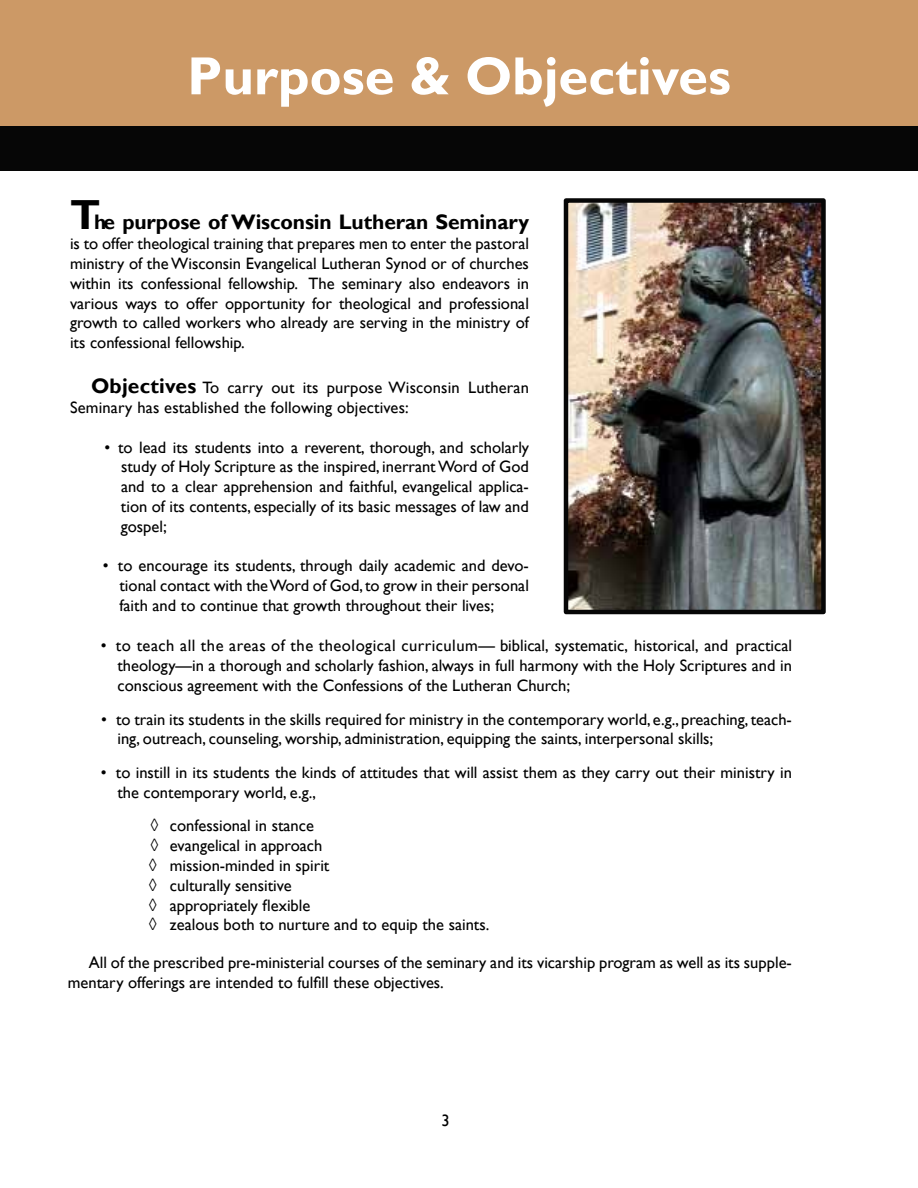
<style>
.page{position:relative;width:918px;height:1188px;background:#fff}
.page>*{position:absolute;margin:0;border:0;box-sizing:border-box;transform-origin:0 0}
.t1{font:700 54px "Gill Sans";color:#fff}
.t2{font:700 21px "Gill Sans";letter-spacing:-.005em;color:#000}
.t3{font:16.5px/19.8px "Gill Sans";color:#000}
.s1{font-size:42px}
.s2{font-weight:700;font-size:21px}
</style>
<div class="page">
<div style="left:0;top:112px;width:918px;height:58px;background:#060606"></div>
<div style="left:0;top:0;width:918px;height:126px;background:#c96"></div>
<img style="left:569px;top:203px;width:252px;height:406px">
<div style="left:564px;top:198px;width:262px;height:416px;border:4px solid #060606"></div>
<h1 class="t1" style="left:187px;top:44px;width:546px">Purpose &amp; Objectives</h1>
<p class="t2" style="left:70px;top:210px;width:461px"><span class="s1">T</span>he purpose of Wisconsin Lutheran Seminary</p>
<p class="t3" style="left:70px;top:234px;width:461px;text-align:justify">is to offer theological training that prepares men to enter the pastoral ministry of the Wisconsin Evangelical Lutheran Synod or of churches within its confessional fellowship. The seminary also endeavors in various ways to offer opportunity for theological and professional growth to called workers who already are serving in the ministry of its confessional fellowship.</p>
<p class="t3" style="left:70px;top:378px;width:461px;text-indent:21px"><span class="s2">Objectives</span> To carry out its purpose Wisconsin Lutheran<br>Seminary has established the following objectives:</p>
<p class="t3" style="left:121px;top:437px;width:410px;text-align:justify;text-indent:-16px">• to lead its students into a reverent, thorough, and scholarly study of Holy Scripture as the inspired, inerrantWord of God and to a clear apprehension and faithful, evangelical applica&shy;tion of its contents, especially of its basic messages of law and gospel;</p>
<p class="t3" style="left:119px;top:556px;width:411px;text-align:justify;text-indent:-16px">• to encourage its students, through daily academic and devo&shy;tional contact with theWord of God,to grow in their personal faith and to continue that growth throughout their lives;</p>
<p class="t3" style="left:117px;top:636px;width:676px;text-align:justify;text-indent:-16px">• to teach all the areas of the theological curriculum— biblical, systematic, historical, and practical theology—in a thorough and scholarly fashion, always in full harmony with the Holy Scriptures and in conscious agreement with the Confessions of the Lutheran Church;</p>
<p class="t3" style="left:117px;top:709px;width:676px;text-indent:-16px">• to train its students in the skills required for ministry in the contemporary world, e.g., preaching,teach&shy;ing, outreach, counseling, worship, administration, equipping the saints, interpersonal skills;</p>
<p class="t3" style="left:117px;top:763px;width:676px;text-indent:-16px">• to instill in its students the kinds of attitudes that will assist them as they carry out their ministry in the contemporary world, e.g.,</p>
<p class="t3" style="left:149px;top:816px;width:342px">◊ confessional in stance<br>◊ evangelical in approach<br>◊ mission-minded in spirit<br>◊ culturally sensitive<br>◊ appropriately flexible<br>◊ zealous both to nurture and to equip the saints.</p>
<p class="t3" style="left:68px;top:953px;width:725px;text-indent:21px">All of the prescribed pre-ministerial courses of the seminary and its vicarship program as well as its supple&shy;mentary offerings are intended to fulfill these objectives.</p>
<p class="t3" style="left:441px;top:1111px;width:10px">3</p>
</div>
